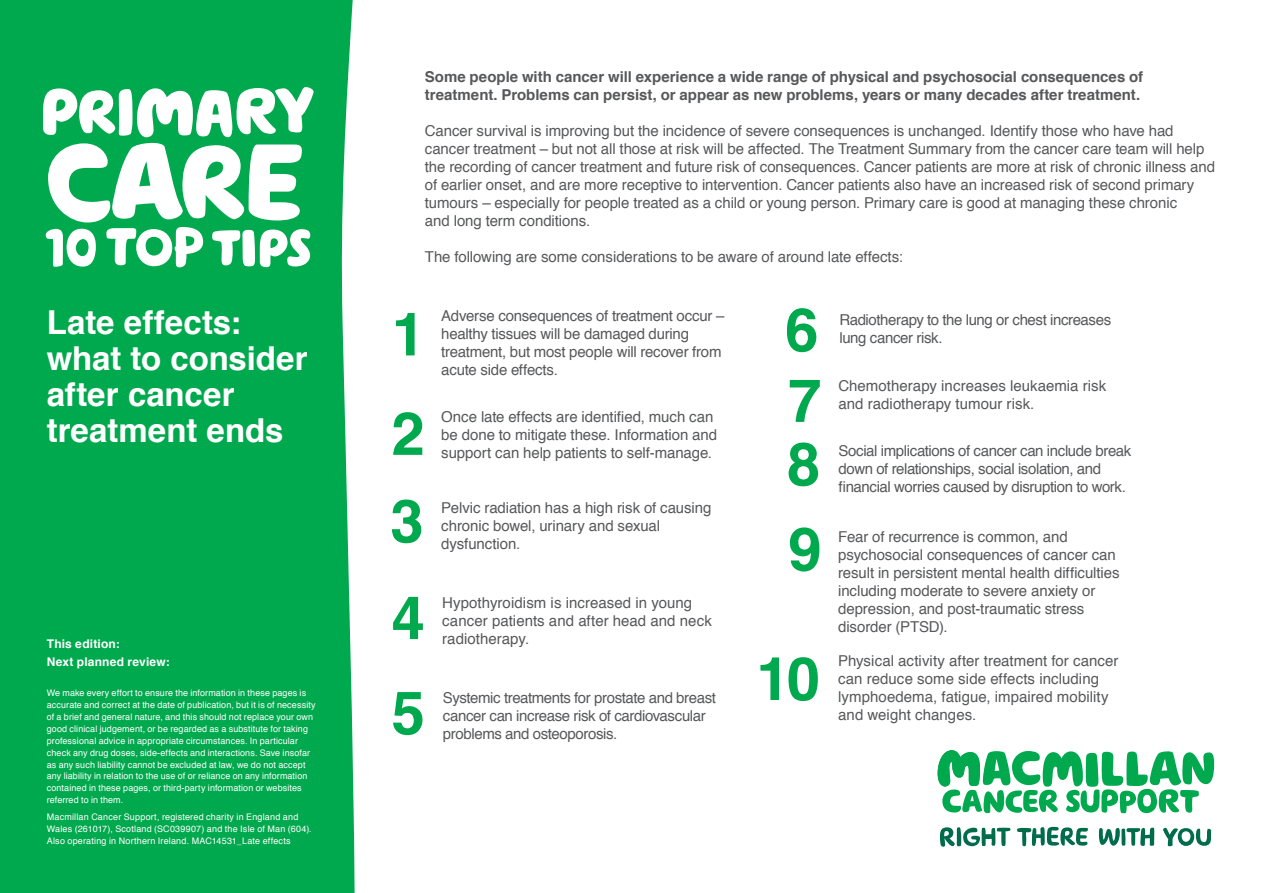
<style>
.page{position:relative;width:1263px;height:893px;background:#fff}
.page>*{position:absolute;margin:0;border:0;box-sizing:border-box;transform-origin:0 0}
.t1{font:110.4px "Macmillan";color:#fff}
.t2{font:64.8px "Macmillan";letter-spacing:.005em;color:#fff}
.t3{font:700 60px/99.4px "Helvetica";color:#00a94e}
.t4{font:52.5px "Macmillan";letter-spacing:-.01em;color:#fff}
.t5{font:700 33px/36px "Helvetica";color:#fff}
.t6{font:15px/18px "Helvetica";letter-spacing:-.005em;color:#57585a}
.t7{font:15px/18px "Helvetica";letter-spacing:-.025em;color:#57585a}
.t8{font:700 15px/18px "Helvetica";color:#57585a}
.t9{font:700 12px/18px "Helvetica";letter-spacing:.015em;color:#fff}
.t10{font:9px/12px "Helvetica";letter-spacing:.01em;color:#fff}
</style>
<div class="page">
<div style="left:0;top:0;width:355px;height:893px;background:#00a94e"></div>
<svg style="left:938px;top:750px;width:276px;height:64px"></svg>
<svg style="left:940px;top:827px;width:271px;height:20px"></svg>
<h2 class="t2" style="left:40px;top:71px;width:275px">PRIMARY</h2>
<h1 class="t1" style="left:46px;top:112px;width:258px">CARE</h1>
<h3 class="t4" style="left:46px;top:215px;width:267px">10 TOP TIPS</h3>
<h3 class="t5" style="left:47px;top:305px;width:262px">Late effects: what to consider after cancer treatment ends</h3>
<p class="t9" style="left:47px;top:635px;width:124px">This edition:<br>Next planned review:</p>
<p class="t10" style="left:47px;top:687px;width:270px">We make every effort to ensure the information in these pages is accurate and correct at the date of publication, but it is of necessity of a brief and general nature, and this should not replace your own good clinical judgement, or be regarded as a substitute for taking professional advice in appropriate circumstances. In particular check any drug doses, side-effects and interactions. Save insofar as any such liability cannot be excluded at law, we do not accept any liability in relation to the use of or reliance on any information contained in these pages, or third-party information or websites referred to in them.</p>
<p class="t10" style="left:47px;top:811px;width:266px">Macmillan Cancer Support, registered charity in England and<br>Wales (261017), Scotland (SC039907) and the Isle of Man (604).<br>Also operating in Northern Ireland. MAC14531_Late effects</p>
<p class="t8" style="left:425px;top:68px;width:720px">Some people with cancer will experience a wide range of physical and psychosocial consequences of treatment. Problems can persist, or appear as new problems, years or many decades after treatment.</p>
<p class="t6" style="left:425px;top:122px;width:792px">Cancer survival is improving but the incidence of severe consequences is unchanged. Identify those who have had cancer treatment – but not all those at risk will be affected. The Treatment Summary from the cancer care team will help the recording of cancer treatment and future risk of consequences. Cancer patients are more at risk of chronic illness and of earlier onset, and are more receptive to intervention. Cancer patients also have an increased risk of second primary tumours – especially for people treated as a child or young person. Primary care is good at managing these chronic<br>and long term conditions.</p>
<p class="t6" style="left:425px;top:248px;width:479px">The following are some considerations to be aware of around late effects:</p>
<h3 class="t3" style="left:391px;top:285px;width:35px">1<br>2</h3>
<h3 class="t3" style="left:785px;top:295px;width:38px;line-height:70.8px">6<br>7</h3>
<p class="t6" style="left:441px;top:307px;width:285px">Adverse consequences of treatment occur – healthy tissues will be damaged during treatment, but most people will recover from acute side effects.</p>
<p class="t6" style="left:441px;top:408px;width:277px">Once late effects are identified, much can be done to mitigate these. Information and support can help patients to self-manage.</p>
<h3 class="t3" style="left:787px;top:422px;width:36px;line-height:85.1px">8<br>9</h3>
<h3 class="t3" style="left:390px;top:472px;width:35px">3</h3>
<p class="t6" style="left:441px;top:499px;width:272px">Pelvic radiation has a high risk of causing chronic bowel, urinary and sexual dysfunction.</p>
<h3 class="t3" style="left:391px;top:571px;width:35px;line-height:94.9px">4<br>5</h3>
<p class="t6" style="left:442px;top:594px;width:271px">Hypothyroidism is increased in young cancer patients and after head and neck radiotherapy.</p>
<p class="t7" style="left:443px;top:689px;width:275px">Systemic treatments for prostate and breast cancer can increase risk of cardiovascular problems and osteoporosis.</p>
<h3 class="t3" style="left:756px;top:630px;width:65px">10</h3>
<p class="t7" style="left:839px;top:311px;width:273px">Radiotherapy to the lung or chest increases lung cancer risk.</p>
<p class="t6" style="left:838px;top:377px;width:269px">Chemotherapy increases leukaemia risk and radiotherapy tumour risk.</p>
<p class="t7" style="left:838px;top:442px;width:294px">Social implications of cancer can include break down of relationships, social isolation, and financial worries caused by disruption to work.</p>
<p class="t6" style="left:838px;top:528px;width:283px">Fear of recurrence is common, and psychosocial consequences of cancer can result in persistent mental health difficulties including moderate to severe anxiety or depression, and post-traumatic stress disorder (PTSD).</p>
<p class="t6" style="left:838px;top:652px;width:282px">Physical activity after treatment for cancer can reduce some side effects including lymphoedema, fatigue, impaired mobility and weight changes.</p>
</div>
